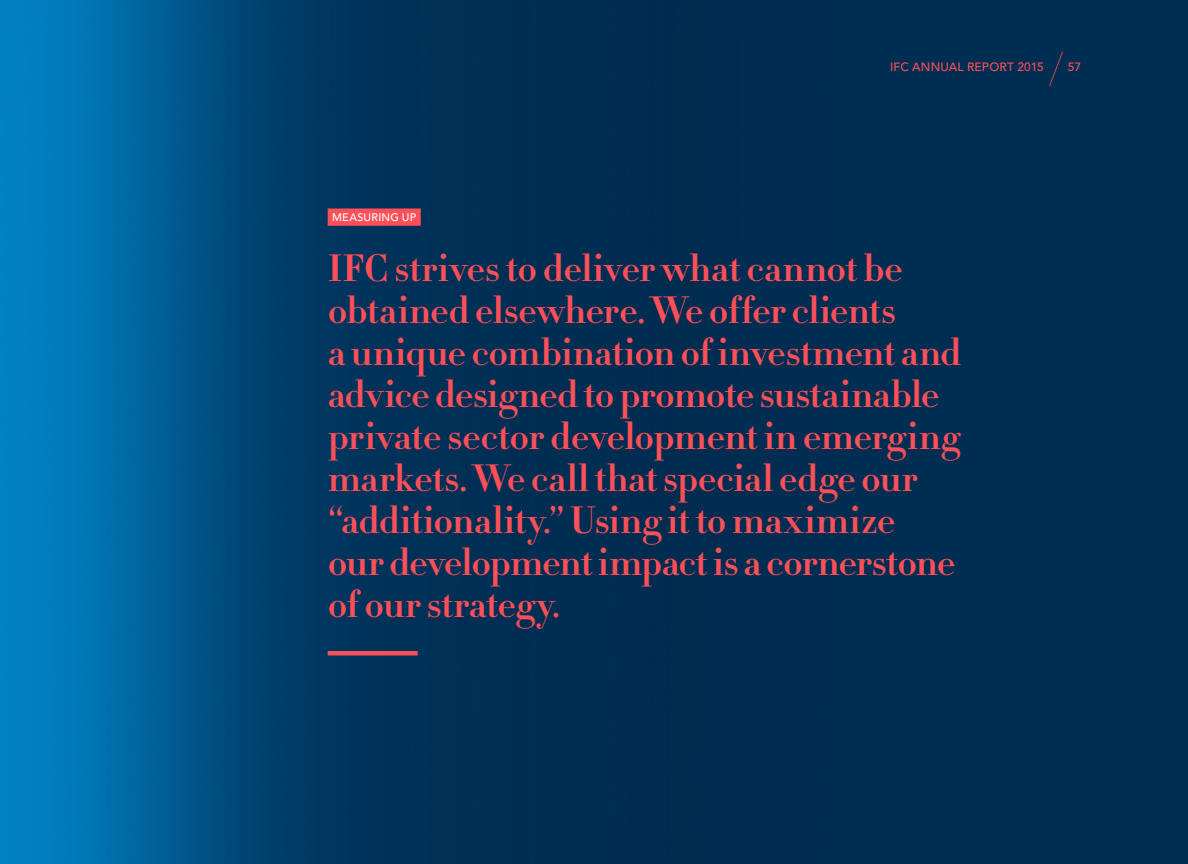
<style>
.page{position:relative;width:1188px;height:864px;background:#fff}
.page>*{position:absolute;margin:0;border:0;box-sizing:border-box;transform-origin:0 0}
.t1{font:37.5px/42px "Didot HTF B06 Bold";letter-spacing:-.02em;color:#fd4f57}
.t2{font:500 12px "Avenir LT Std";letter-spacing:.015em;color:#fd4f57}
.t3{font:500 10.8px "Avenir LT Std";letter-spacing:.02em;color:#fff}
</style>
<div class="page">
<img style="left:0;top:0;width:1188px;height:864px">
<div style="left:328px;top:208px;width:93px;height:18px;background:#fd4f57"></div>
<svg style="left:328px;top:651px;width:660px;height:5px;background:#1e3152"></svg>
<svg style="left:1049px;top:52px;width:14px;height:34px"></svg>
<p class="t2" style="left:890px;top:60px;width:155px">IFC ANNUAL REPORT 2015</p>
<p class="t2" style="left:1068px;top:60px;width:15px">57</p>
<p class="t3" style="left:332px;top:211px;width:86px">MEASURING UP</p>
<p class="t1" style="left:328px;top:248px;width:635px">IFC strives to deliver what cannot be obtained elsewhere. We offer clients<br>a unique combination of investment and advice designed to promote sustainable private sector development in emerging markets. We call that special edge our “additionality.” Using it to maximize our development impact is a cornerstone of our strategy.</p>
</div>
